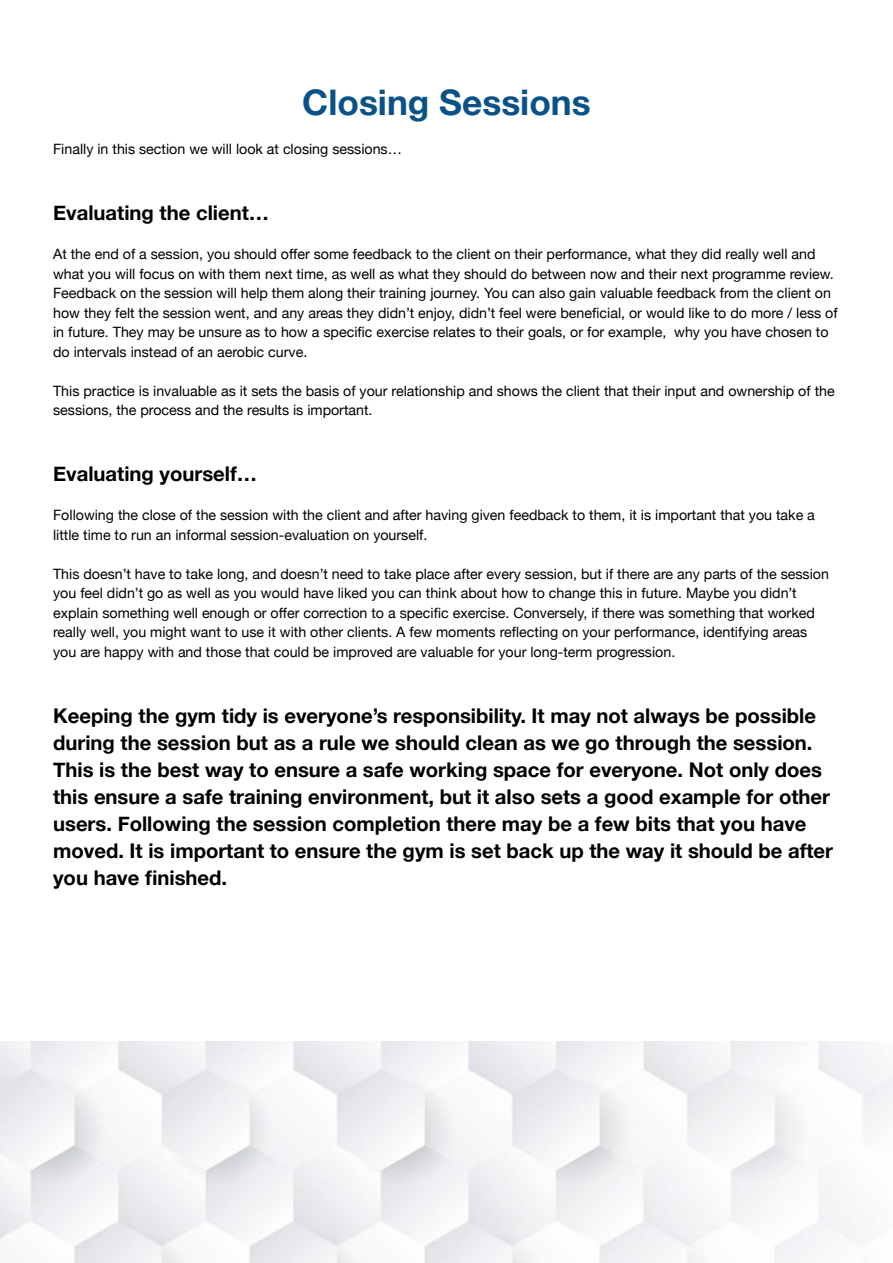
<style>
.page{position:relative;width:893px;height:1263px;background:#fff}
.page>*{position:absolute;margin:0;border:0;box-sizing:border-box;transform-origin:0 0}
.t1{font:700 35.25px "Helvetica Neue";color:#095287}
.t2{font:700 20.25px/27px "Helvetica Neue";color:#000}
.t3{font:14.25px/19.5px "Helvetica Neue";color:#000}
</style>
<div class="page">
<img style="left:0;top:1042px;width:893px;height:221px">
<p class="t1" style="left:302px;top:75px;width:290px">Closing Sessions</p>
<p class="t3" style="left:53px;top:140px;width:350px">Finally in this section we will look at closing sessions…</p>
<p class="t2" style="left:53px;top:200px;width:217px">Evaluating the client…</p>
<p class="t3" style="left:53px;top:245px;width:786px">At the end of a session, you should offer some feedback to the client on their performance, what they did really well and what you will focus on with them next time, as well as what they should do between now and their next programme review.<br>Feedback on the session will help them along their training journey. You can also gain valuable feedback from the client on how they felt the session went, and any areas they didn’t enjoy, didn’t feel were beneficial, or would like to do more / less of in future. They may be unsure as to how a specific exercise relates to their goals, or for example, why you have chosen to do intervals instead of an aerobic curve.</p>
<p class="t3" style="left:53px;top:382px;width:783px">This practice is invaluable as it sets the basis of your relationship and shows the client that their input and ownership of the sessions, the process and the results is important.</p>
<p class="t2" style="left:53px;top:461px;width:205px">Evaluating yourself…</p>
<p class="t3" style="left:53px;top:506px;width:763px">Following the close of the session with the client and after having given feedback to them, it is important that you take a little time to run an informal session-evaluation on yourself.</p>
<p class="t3" style="left:53px;top:565px;width:777px">This doesn’t have to take long, and doesn’t need to take place after every session, but if there are any parts of the session you feel didn’t go as well as you would have liked you can think about how to change this in future. Maybe you didn’t</p>
<p class="t3" style="left:53px;top:604px;width:763px">explain something well enough or offer correction to a specific exercise. Conversely, if there was something that worked really well, you might want to use it with other clients. A few moments reflecting on your performance, identifying areas</p>
<p class="t3" style="left:53px;top:643px;width:624px">you are happy with and those that could be improved are valuable for your long-term progression.</p>
<p class="t2" style="left:53px;top:702px;width:781px">Keeping the gym tidy is everyone’s responsibility. It may not always be possible during the session but as a rule we should clean as we go through the session.<br>This is the best way to ensure a safe working space for everyone. Not only does this ensure a safe training environment, but it also sets a good example for other users. Following the session completion there may be a few bits that you have moved. It is important to ensure the gym is set back up the way it should be after you have finished.</p>
</div>
